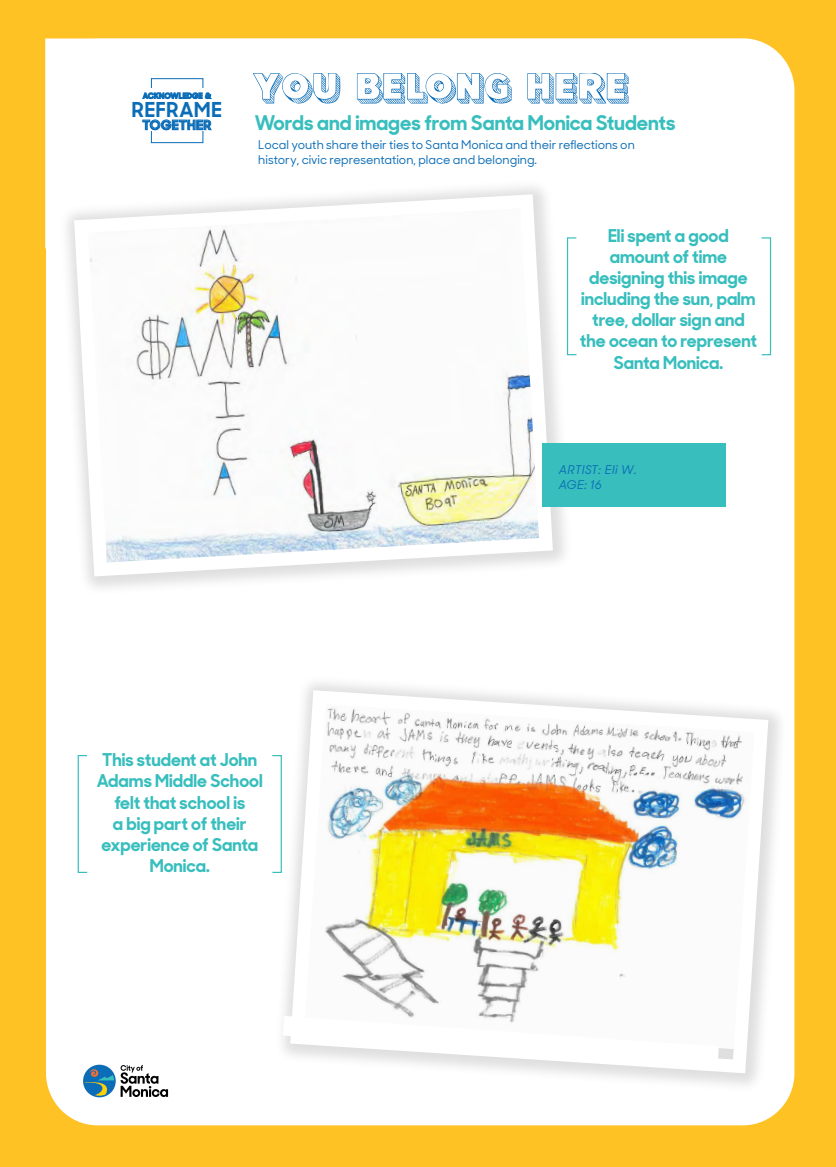
<style>
.page{position:relative;width:836px;height:1167px;background:#fff}
.page>*{position:absolute;margin:0;border:0;box-sizing:border-box;transform-origin:0 0}
.t1{font:700 20.56px "Santa Monica Sharp";letter-spacing:.035em;color:#0b6db7}
.t2{font:700 20.16px "Santa Monica Sharp";color:#37bebd}
.t3{font:700 17.6px/21.1px "Santa Monica Sharp";color:#37bebd;text-align:center}
.t4{font:700 13.16px "Santa Monica Sharp";letter-spacing:.045em;color:#0b6db7}
.t5{font:500 12px/14.4px "Santa Monica Sharp";color:#0b6db7}
.t6{font:italic 500 12px/14.4px "Santa Monica Sharp";letter-spacing:.03em;color:#0b6db7}
.t7{font:700 7.76px "Santa Monica Sharp";letter-spacing:.03em;color:#0b6db7}
</style>
<div class="page">
<div style="left:0;top:0;width:835px;height:1166px;background:#fec225"></div>
<div style="left:45px;top:38px;width:749px;height:1087px;background:#fff"></div>
<svg style="left:83px;top:1064px;width:33px;height:33px"></svg>
<svg style="left:85px;top:1069px;width:29px;height:26px"></svg>
<svg style="left:120px;top:1065px;width:48px;height:31px"></svg>
<div style="left:58px;top:178px;width:515px;height:419px;background:#fff"></div>
<svg style="left:67px;top:187px;width:492px;height:396px"></svg>
<div style="left:274px;top:674px;width:514px;height:419px;background:#fff"></div>
<svg style="left:284px;top:683px;width:491px;height:397px"></svg>
<div style="left:542px;top:444px;width:183px;height:63px;background:#37bebd"></div>
<svg style="left:760px;top:237px;width:11px;height:119px"></svg>
<svg style="left:566px;top:237px;width:11px;height:119px"></svg>
<div style="left:151px;top:79px;width:52px;height:64px;border:1px solid #0b6db7"></div>
<div style="left:137px;top:89px;width:80px;height:42px;background:#fff"></div>
<svg style="left:143px;top:93px;width:68px;height:6px"></svg>
<svg style="left:143px;top:120px;width:68px;height:10px"></svg>
<svg style="left:253px;top:73px;width:87px;height:30px;background:#d1e3f1"></svg>
<svg style="left:357px;top:73px;width:154px;height:30px;background:#cce0ef"></svg>
<svg style="left:527px;top:73px;width:101px;height:30px;background:#c7ddee"></svg>
<svg style="left:283px;top:1015px;width:435px;height:50px"></svg>
<svg style="left:271px;top:754px;width:11px;height:119px"></svg>
<svg style="left:77px;top:754px;width:11px;height:119px"></svg>
<p class="t7" style="left:143px;top:89px;width:70px">ACKNOWLEDGE &amp;</p>
<p class="t1" style="left:132px;top:92px;width:91px">REFRAME</p>
<p class="t4" style="left:142px;top:114px;width:70px">TOGETHER</p>
<p class="t2" style="left:255px;top:106px;width:422px">Words and images from Santa Monica Students</p>
<p class="t5" style="left:258px;top:137px;width:378px">Local youth share their ties to Santa Monica and their reflections on history, civic representation, place and belonging.</p>
<p class="t3" style="left:579px;top:223px;width:178px">Eli spent a good amount of time designing this image including the sun, palm tree, dollar sign and the ocean to represent<br>Santa Monica.</p>
<p class="t3" style="left:97px;top:747px;width:167px">This student at John<br>Adams Middle School felt that school is<br>a big part of their experience of Santa<br>Monica.</p>
<p class="t6" style="left:558px;top:461px;width:79px">ARTIST: Eli W.<br>AGE: 16</p>
</div>
